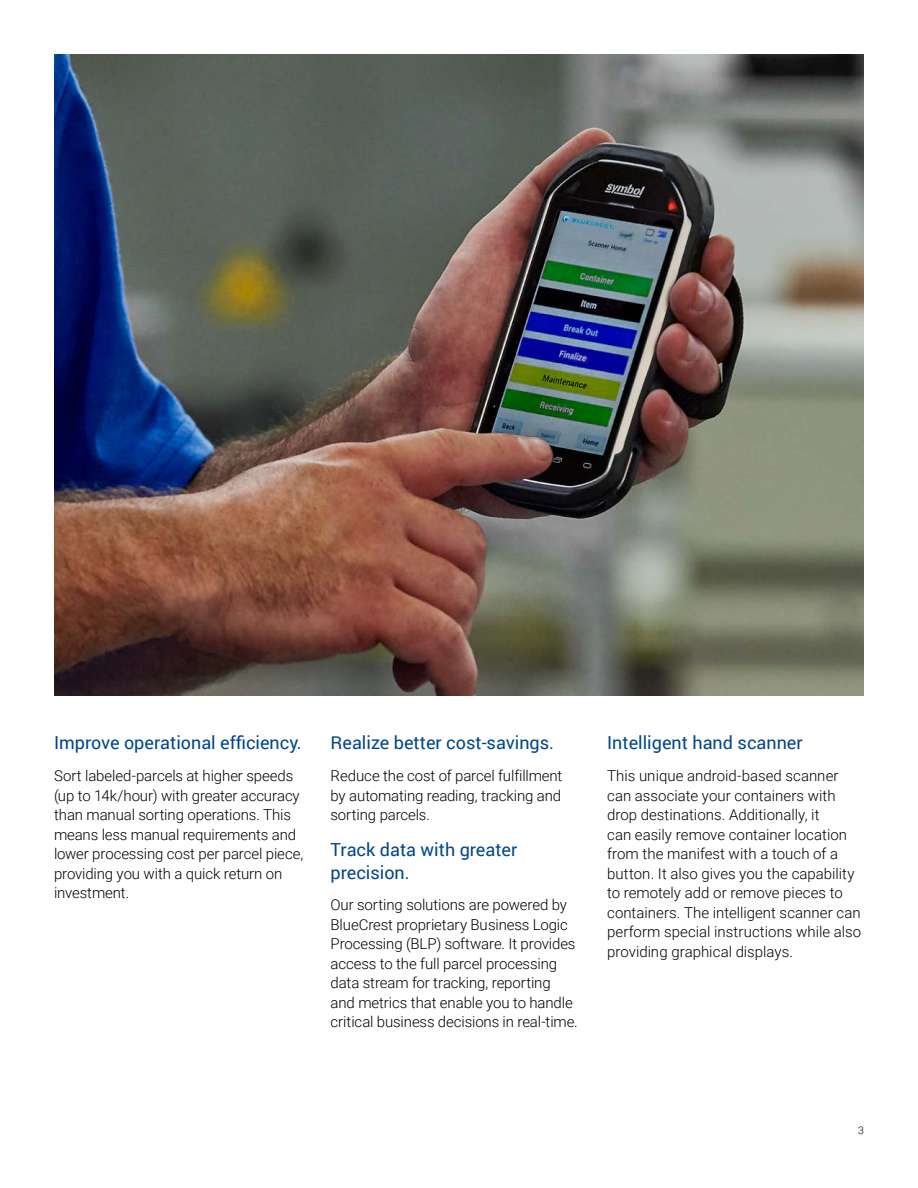
<style>
.page{position:relative;width:918px;height:1188px;background:#fff}
.page>*{position:absolute;margin:0;border:0;box-sizing:border-box;transform-origin:0 0}
.t1{font:18px/22.5px "Roboto";color:#00468b}
.t2{font:300 15px/19.5px "Roboto";letter-spacing:-.005em;color:#000}
.t3{font:300 10.5px "Roboto";color:#000}
</style>
<div class="page">
<img style="left:54px;top:54px;width:810px;height:641px">
<p class="t1" style="left:54px;top:731px;width:249px">Improve operational efficiency.</p>
<p class="t2" style="left:54px;top:765px;width:251px">Sort labeled-parcels at higher speeds (up to 14k/hour) with greater accuracy than manual sorting operations. This means less manual requirements and lower processing cost per parcel piece, providing you with a quick return on investment.</p>
<p class="t1" style="left:331px;top:731px;width:225px">Realize better cost-savings.</p>
<p class="t2" style="left:331px;top:765px;width:233px;text-align:justify">Reduce the cost of parcel fulfillment by automating reading, tracking and sorting parcels.</p>
<p class="t1" style="left:331px;top:838px;width:188px">Track data with greater precision.</p>
<p class="t2" style="left:331px;top:895px;width:249px">Our sorting solutions are powered by BlueCrest proprietary Business Logic Processing (BLP) software. It provides access to the full parcel processing data stream for tracking, reporting and metrics that enable you to handle critical business decisions in real-time.</p>
<p class="t1" style="left:607px;top:731px;width:197px">Intelligent hand scanner</p>
<p class="t2" style="left:607px;top:765px;width:255px">This unique android-based scanner can associate your containers with drop destinations. Additionally, it<br>can easily remove container location from the manifest with a touch of a button. It also gives you the capability to remotely add or remove pieces to containers. The intelligent scanner can perform special instructions while also providing graphical displays.</p>
<p class="t3" style="left:858px;top:1123px;width:7px">3</p>
</div>
